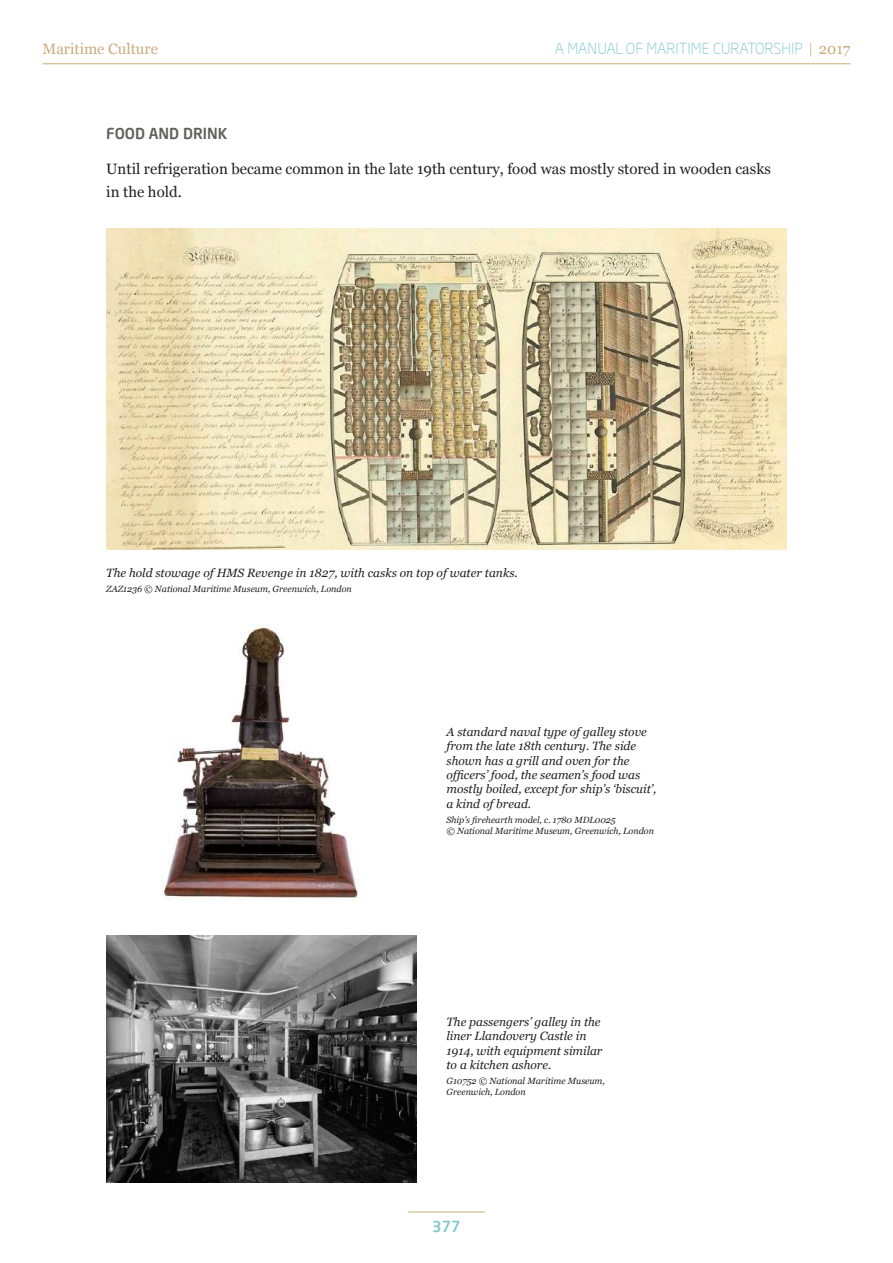
<style>
.page{position:relative;width:893px;height:1263px;background:#fff}
.page>*{position:absolute;margin:0;border:0;box-sizing:border-box;transform-origin:0 0}
.t1{font:15px/22.5px "Georgia";color:#231f20}
.t2{font:300 15px "Neo Sans Pro";color:#81c8cb}
.t3{font:15px "Georgia";color:#caad7a}
.t4{font:500 15px "Neo Sans Pro";color:#60605e}
.t5{font:500 15px "Neo Sans Pro";color:#81c8cb}
.t6{font:italic 12px/14.4px "Georgia";color:#231f20}
.t7{font:italic 9px/10.8px "Georgia";color:#231f20}
.s1{color:#caad7a}
.s2{font-family:"Georgia";font-weight:400;color:#caad7a}
</style>
<div class="page">
<hr style="left:43px;top:63px;width:807px;height:1px;background:#caad7a">
<hr style="left:408px;top:1211px;width:77px;height:1px;background:#caad7a">
<img style="left:106px;top:229px;width:681px;height:320px">
<img style="left:163px;top:624px;width:196px;height:276px">
<img style="left:106px;top:936px;width:311px;height:246px">
<p class="t3" style="left:43px;top:40px;width:117px">Maritime Culture</p>
<p class="t2" style="left:555px;top:39px;width:297px">A MANUAL OF MARITIME CURATORSHIP <span class="s1">|</span> <span class="s2">2017</span></p>
<p class="t4" style="left:106px;top:124px;width:123px">FOOD AND DRINK</p>
<p class="t1" style="left:106px;top:158px;width:666px">Until refrigeration became common in the late 19th century, food was mostly stored in wooden casks in the hold.</p>
<p class="t6" style="left:106px;top:565px;width:413px">The hold stowage of HMS Revenge in 1827, with casks on top of water tanks.</p>
<p class="t7" style="left:106px;top:583px;width:247px">ZAZ1236 © National Maritime Museum, Greenwich, London</p>
<p class="t6" style="left:446px;top:725px;width:211px">A standard naval type of galley stove from the late 18th century. The side shown has a grill and oven for the officers’ food, the seamen’s food was mostly boiled, except for ship’s ‘biscuit’, a kind of bread.</p>
<p class="t7" style="left:446px;top:814px;width:209px">Ship’s firehearth model, c. 1780 MDL0025<br>© National Maritime Museum, Greenwich, London</p>
<p class="t6" style="left:446px;top:1014px;width:158px">The passengers’ galley in the liner Llandovery Castle in<br>1914, with equipment similar to a kitchen ashore.</p>
<p class="t7" style="left:446px;top:1075px;width:160px">G10752 © National Maritime Museum,<br>Greenwich, London</p>
<p class="t5" style="left:432px;top:1217px;width:30px">377</p>
</div>
